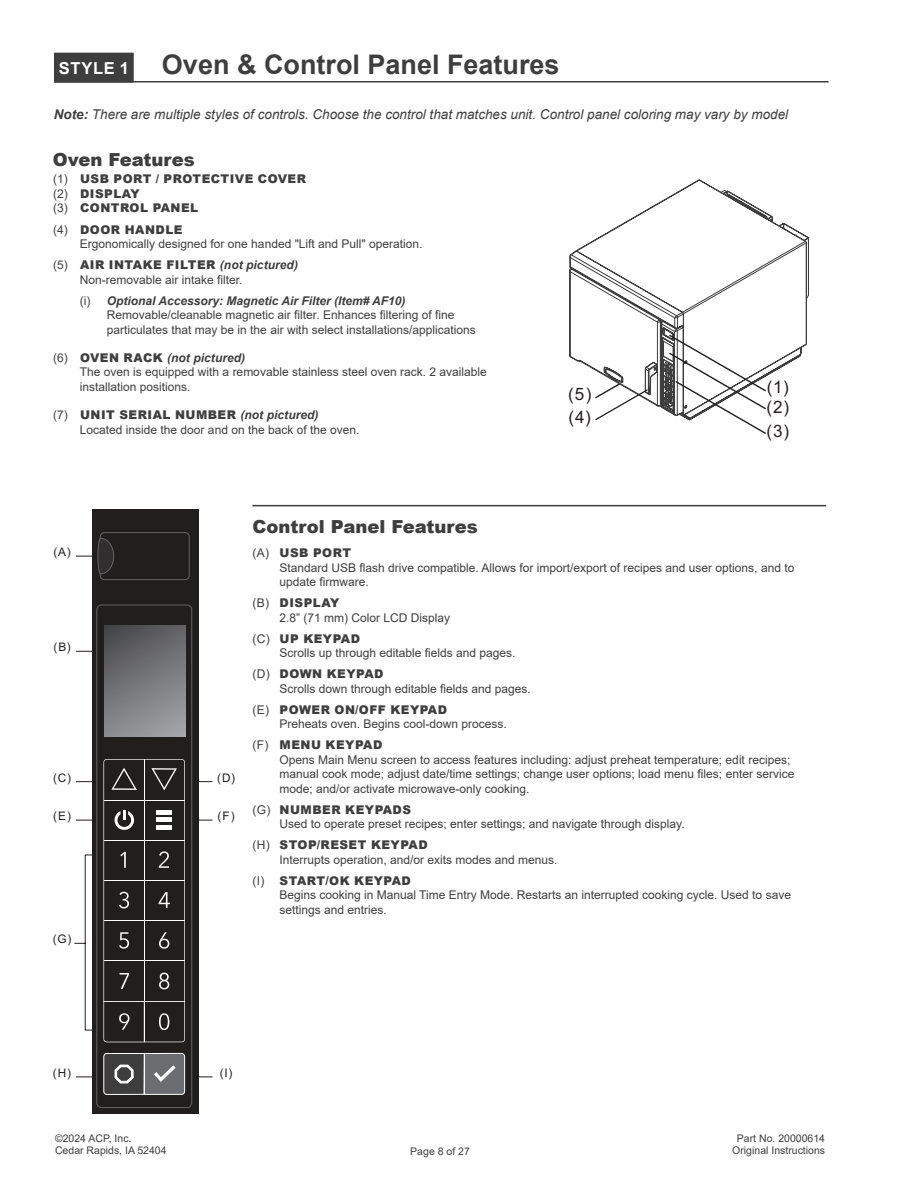
<style>
.page{position:relative;width:918px;height:1188px;background:#fff}
.page>*{position:absolute;margin:0;border:0;box-sizing:border-box;transform-origin:0 0}
.Page_Heading_TOC_mark{font:700 27px "Arial";color:#3e3e3f}
.Subheading_1_with_rule_above_noTOC_mark{font:900 18px "Arial";color:#3e3e3f}
.Subheading_1_no_TOC_mark{font:900 18px "Arial";color:#3e3e3f}
.t1{font:17.1px/20.9px "Arial";color:#231f20}
.Note_nested_style{font:italic 13.5px "Arial";color:#3e3e3f}
.labeled_list_detail_paragraph_L1{font:12px/14.4px "Arial";color:#3e3e3f}
.t2{font:900 12px "Arial";letter-spacing:.04em;color:#3e3e3f}
.labeled_list_detail_paragraph_L2{font:12px/14.4px "Arial";color:#3e3e3f}
.t3{font:italic 700 12px "Arial";color:#3e3e3f}
.t4{font:11.85px "Arial";color:#231f20}
.t5{font:10.5px/12px "Arial";color:#3e3e3f}
.s1{font-size:16.5px;color:#fff}
.s2{font-weight:700}
.s3{font-weight:400}
.s4{font-weight:700;font-style:italic}
.s5{font-weight:400;font-style:normal}
.s6{font-weight:900;font-style:normal}
</style>
<div class="page">
<hr style="left:54px;top:81px;width:775px;height:1px;background:#3e3e3f">
<div style="left:54px;top:53px;width:80px;height:30px;background:#3e3e3f"></div>
<hr style="left:252px;top:505px;width:574px;height:1px;background:#3e3e3f">
<svg style="left:74px;top:555px;width:139px;height:523px"></svg>
<div style="left:92px;top:510px;width:107px;height:604px;background:#211e1e"></div>
<div style="left:96px;top:605px;width:96px;height:503px;border:1px solid #636366;border-radius:4px"></div>
<svg style="left:104px;top:625px;width:82px;height:112px;background:#757679"></svg>
<svg style="left:103px;top:1053px;width:82px;height:42px;background:#6e6e70"></svg>
<svg style="left:103px;top:759px;width:82px;height:283px"></svg>
<div style="left:100px;top:532px;width:90px;height:48px;border:1px solid #636366;border-radius:4px"></div>
<svg style="left:97px;top:537px;width:18px;height:38px"></svg>
<svg style="left:570px;top:180px;width:239px;height:196px"></svg>
<svg style="left:594px;top:327px;width:173px;height:107px"></svg>
<p class="Page_Heading_TOC_mark" style="left:59px;top:45px;width:502px"><span class="s1">STYLE 1</span> Oven &amp; Control Panel Features</p>
<p class="Note_nested_style" style="left:54px;top:105px;width:736px"><span class="s2">Note:</span> There are multiple styles of controls. Choose the control that matches unit. Control panel coloring may vary by model</p>
<p class="Subheading_1_no_TOC_mark" style="left:53px;top:147px;width:143px">Oven Features</p>
<p class="t2" style="left:53px;top:170px;width:254px"><span class="s3">(1)</span> USB PORT / PROTECTIVE COVER</p>
<p class="t2" style="left:53px;top:185px;width:88px"><span class="s3">(2)</span> DISPLAY</p>
<p class="t2" style="left:53px;top:199px;width:147px"><span class="s3">(3)</span> CONTROL PANEL</p>
<p class="t2" style="left:53px;top:221px;width:131px"><span class="s3">(4)</span> DOOR HANDLE</p>
<p class="labeled_list_detail_paragraph_L1" style="left:80px;top:237px;width:342px">Ergonomically designed for one handed "Lift and Pull" operation.</p>
<p class="t2" style="left:53px;top:256px;width:246px"><span class="s3">(5)</span> AIR INTAKE FILTER <span class="s4">(not pictured)</span></p>
<p class="labeled_list_detail_paragraph_L1" style="left:80px;top:272px;width:164px">Non-removable air intake filter.</p>
<p class="t3" style="left:80px;top:293px;width:327px"><span class="s5">(i)</span> Optional Accessory: Magnetic Air Filter (Item# AF10)</p>
<p class="labeled_list_detail_paragraph_L2" style="left:107px;top:308px;width:370px">Removable/cleanable magnetic air filter. Enhances filtering of fine particulates that may be in the air with select installations/applications</p>
<p class="t3" style="left:53px;top:350px;width:194px"><span class="s5">(6)</span> <span class="s6">OVEN RACK</span> (not pictured)</p>
<p class="labeled_list_detail_paragraph_L1" style="left:80px;top:365px;width:408px">The oven is equipped with a removable stainless steel oven rack. 2 available installation positions.</p>
<p class="t2" style="left:53px;top:406px;width:267px"><span class="s3">(7)</span> UNIT SERIAL NUMBER <span class="s4">(not pictured)</span></p>
<p class="labeled_list_detail_paragraph_L1" style="left:80px;top:422px;width:279px">Located inside the door and on the back of the oven.</p>
<p class="t1" style="left:568px;top:383px;width:25px">(5)</p>
<p class="t1" style="left:568px;top:407px;width:24px">(4)</p>
<p class="t1" style="left:766px;top:376px;width:24px">(1) (2)</p>
<p class="t1" style="left:766px;top:421px;width:24px">(3)</p>
<p class="t4" style="left:53px;top:544px;width:19px">(A)</p>
<p class="t4" style="left:53px;top:639px;width:19px">(B)</p>
<p class="t4" style="left:53px;top:769px;width:19px">(C)</p>
<p class="t4" style="left:53px;top:808px;width:19px">(E)</p>
<p class="t4" style="left:53px;top:931px;width:20px">(G)</p>
<p class="t4" style="left:53px;top:1065px;width:20px">(H)</p>
<p class="t5" style="left:55px;top:1133px;width:113px">©2024 ACP, Inc.<br>Cedar Rapids, IA 52404</p>
<p class="t4" style="left:217px;top:769px;width:19px">(D)</p>
<p class="t4" style="left:218px;top:808px;width:19px">(F)</p>
<p class="Subheading_1_with_rule_above_noTOC_mark" style="left:252px;top:514px;width:227px">Control Panel Features</p>
<p class="t2" style="left:253px;top:544px;width:100px"><span class="s3">(A)</span> USB PORT</p>
<p class="labeled_list_detail_paragraph_L1" style="left:279px;top:560px;width:516px">Standard USB flash drive compatible. Allows for import/export of recipes and user options, and to update firmware.</p>
<p class="t2" style="left:253px;top:594px;width:88px"><span class="s3">(B)</span> DISPLAY</p>
<p class="labeled_list_detail_paragraph_L1" style="left:279px;top:610px;width:172px">2.8” (71 mm) Color LCD Display</p>
<p class="t2" style="left:253px;top:630px;width:109px"><span class="s3">(C)</span> UP KEYPAD</p>
<p class="labeled_list_detail_paragraph_L1" style="left:279px;top:646px;width:238px">Scrolls up through editable fields and pages.</p>
<p class="t2" style="left:253px;top:665px;width:132px"><span class="s3">(D)</span> DOWN KEYPAD</p>
<p class="labeled_list_detail_paragraph_L1" style="left:279px;top:681px;width:253px">Scrolls down through editable fields and pages.</p>
<p class="t2" style="left:253px;top:701px;width:196px"><span class="s3">(E)</span> POWER ON/OFF KEYPAD</p>
<p class="labeled_list_detail_paragraph_L1" style="left:279px;top:717px;width:227px">Preheats oven. Begins cool-down process.</p>
<p class="t2" style="left:253px;top:736px;width:131px"><span class="s3">(F)</span> MENU KEYPAD</p>
<p class="labeled_list_detail_paragraph_L1" style="left:279px;top:752px;width:516px">Opens Main Menu screen to access features including: adjust preheat temperature; edit recipes; manual cook mode; adjust date/time settings; change user options; load menu files; enter service mode; and/or activate microwave-only cooking.</p>
<p class="t2" style="left:253px;top:801px;width:160px"><span class="s3">(G)</span> NUMBER KEYPADS</p>
<p class="labeled_list_detail_paragraph_L1" style="left:279px;top:817px;width:405px">Used to operate preset recipes; enter settings; and navigate through display.</p>
<p class="t2" style="left:253px;top:836px;width:177px"><span class="s3">(H)</span> STOP/RESET KEYPAD</p>
<p class="labeled_list_detail_paragraph_L1" style="left:279px;top:852px;width:277px">Interrupts operation, and/or exits modes and menus.</p>
<p class="t2" style="left:253px;top:872px;width:160px"><span class="s3">(I)</span> START/OK KEYPAD</p>
<p class="labeled_list_detail_paragraph_L1" style="left:279px;top:888px;width:513px">Begins cooking in Manual Time Entry Mode. Restarts an interrupted cooking cycle. Used to save settings and entries.</p>
<p class="t4" style="left:220px;top:1065px;width:14px">(I)</p>
<p class="t5" style="left:410px;top:1145px;width:61px">Page 8 of 27</p>
<p class="t5" style="left:732px;top:1133px;width:94px;text-align:center">Part No. 20000614<br>Original Instructions</p>
</div>
